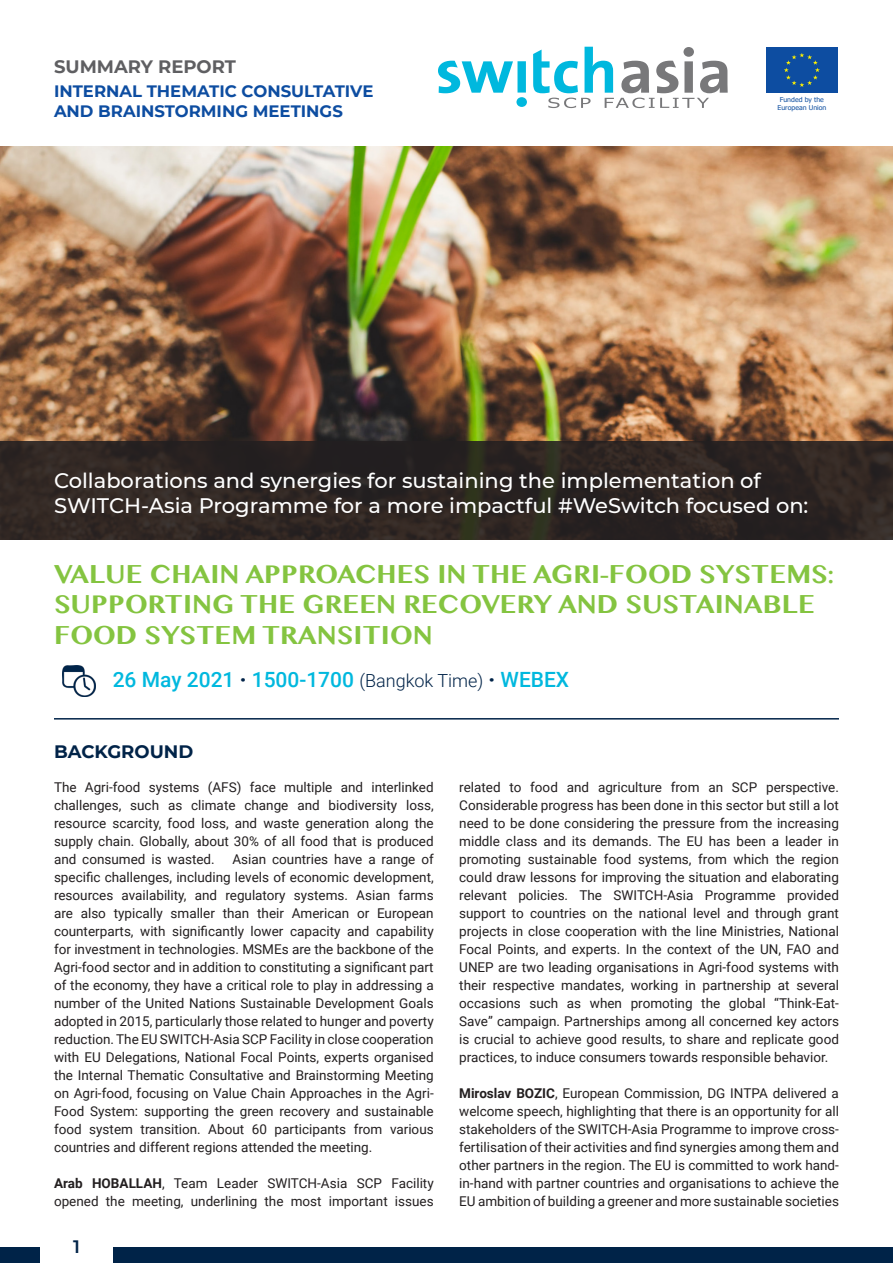
<style>
.page{position:relative;width:893px;height:1263px;background:#fff}
.page>*{position:absolute;margin:0;border:0;box-sizing:border-box;transform-origin:0 0}
.t1{font:700 25.5px/30.6px "Bangla MN";color:#84c440}
.t2{font:500 21px/25.2px "Montserrat";color:#fff}
.t3{font:500 21px "Roboto";color:#00b8de}
.t4{font:700 18px "Montserrat";color:#5f5f62}
.t5{font:700 18px "Montserrat";color:#002348}
.t6{font:600 18px "Montserrat";color:#002348}
.t7{font:700 16.5px "Montserrat";color:#0d4da1}
.t8{font:13.5px/18px "Roboto";color:#231f20;text-align:justify}
.t9{font:6.6px/7.9px "Tahoma";color:#0f4fa0;text-align:center;scale:1.05 1}
.s1{font-weight:900;color:#002348}
.s2{font-weight:300;font-size:18px;color:#002348}
.s3{font-weight:700}
</style>
<div class="page">
<div style="left:0;top:1247px;width:893px;height:16px;background:#002348"></div>
<div style="left:40px;top:1224px;width:73px;height:39px;background:#fff"></div>
<img style="left:0;top:147px;width:893px;height:295px">
<img style="left:62px;top:666px;width:33px;height:31px">
<hr style="left:54px;top:718px;width:785px;height:1px;background:#002348">
<svg style="left:438px;top:47px;width:290px;height:61px"></svg>
<div style="left:765px;top:46px;width:74px;height:48px;background:#0d4da1"></div>
<svg style="left:784px;top:53px;width:36px;height:34px"></svg>
<div style="left:0;top:442px;width:893px;height:98px;background:#2d2421"></div>
<p class="t4" style="left:54px;top:53px;width:183px">SUMMARY REPORT</p>
<p class="t7" style="left:54px;top:79px;width:321px">INTERNAL THEMATIC CONSULTATIVE</p>
<p class="t7" style="left:54px;top:99px;width:290px">AND BRAINSTORMING MEETINGS</p>
<p class="t9" style="left:777px;top:96px;width:48px">Funded by the<br>European Union</p>
<p class="t2" style="left:54px;top:467px;width:756px">Collaborations and synergies for sustaining the implementation of<br>SWITCH-Asia Programme for a more impactful #WeSwitch focused on:</p>
<p class="t1" style="left:54px;top:559px;width:781px">VALUE CHAIN APPROACHES IN THE AGRI-FOOD SYSTEMS:<br>SUPPORTING THE GREEN RECOVERY AND SUSTAINABLE<br>FOOD SYSTEM TRANSITION</p>
<p class="t3" style="left:113px;top:664px;width:458px">26 May 2021 <span class="s1">·</span> 1500-1700 <span class="s2">(Bangkok Time)</span> <span class="s1">·</span> WEBEX</p>
<p class="t5" style="left:54px;top:739px;width:141px">BACKGROUND</p>
<p class="t8" style="left:54px;top:778px;width:381px">The Agri-food systems (AFS) face multiple and interlinked challenges, such as climate change and biodiversity loss, resource scarcity, food loss, and waste generation along the supply chain. Globally, about 30% of all food that is produced and consumed is wasted.</p>
<p class="t8" style="left:54px;top:850px;width:381px;text-indent:178px">Asian countries have a range of specific challenges, including levels of economic development, resources availability, and regulatory systems. Asian farms are also typically smaller than their American or European counterparts, with significantly lower capacity and capability for investment in technologies. MSMEs are the backbone of the Agri-food sector and in addition to constituting a significant part of the economy, they have a critical role to play in addressing a number of the United Nations Sustainable Development Goals adopted in 2015, particularly those related to hunger and poverty reduction. The EU SWITCH-Asia SCP Facility in close cooperation with EU Delegations, National Focal Points, experts organised the Internal Thematic Consultative and Brainstorming Meeting on Agri-food, focusing on Value Chain Approaches in the Agri-Food System: supporting the green recovery and sustainable food system transition. About 60 participants from various countries and different regions attended the meeting.</p>
<p class="t8" style="left:54px;top:1174px;width:381px"><span class="s3">Arab HOBALLAH</span>, Team Leader SWITCH-Asia SCP Facility opened the meeting, underlining the most important issues</p>
<h3 class="t6" style="left:73px;top:1234px;width:8px">1</h3>
<p class="t8" style="left:459px;top:778px;width:381px">related to food and agriculture from an SCP perspective.<br>Considerable progress has been done in this sector but still a lot need to be done considering the pressure from the increasing middle class and its demands. The EU has been a leader in promoting sustainable food systems, from which the region could draw lessons for improving the situation and elaborating relevant policies. The SWITCH-Asia Programme provided support to countries on the national level and through grant projects in close cooperation with the line Ministries, National Focal Points, and experts. In the context of the UN, FAO and UNEP are two leading organisations in Agri-food systems with their respective mandates, working in partnership at several occasions such as when promoting the global “Think-Eat-Save” campaign. Partnerships among all concerned key actors is crucial to achieve good results, to share and replicate good practices, to induce consumers towards responsible behavior.</p>
<p class="t8" style="left:459px;top:1084px;width:381px"><span class="s3">Miroslav BOZIC</span>, European Commission, DG INTPA delivered a welcome speech, highlighting that there is an opportunity for all stakeholders of the SWITCH-Asia Programme to improve cross&shy;fertilisation of their activities and find synergies among them and other partners in the region. The EU is committed to work hand&shy;in-hand with partner countries and organisations to achieve the EU ambition of building a greener and more sustainable societies</p>
</div>
